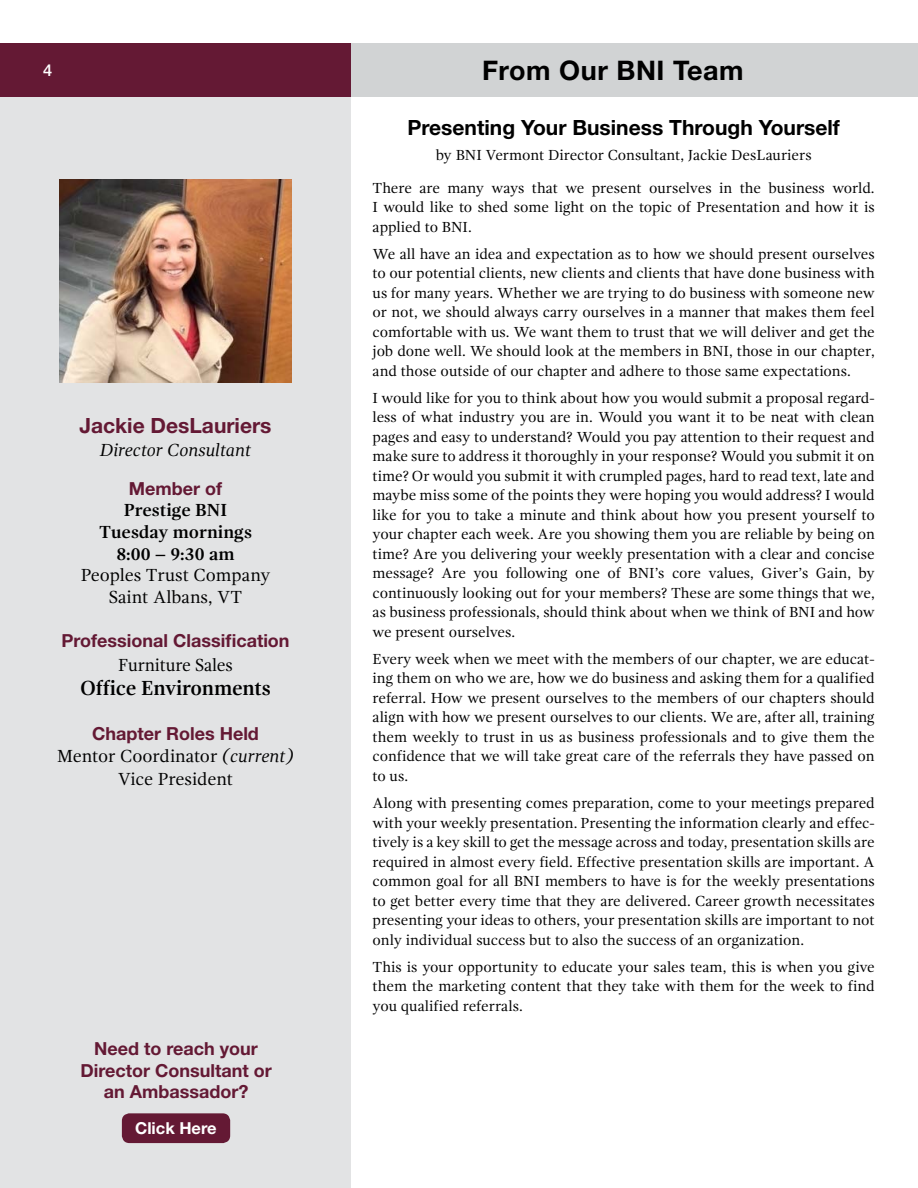
<style>
.page{position:relative;width:918px;height:1188px;background:#fff}
.page>*{position:absolute;margin:0;border:0;box-sizing:border-box;transform-origin:0 0}
.t1{font:700 27px "Helvetica Neue";letter-spacing:.02em;color:#000}
.t2{font:700 21px "Helvetica Neue";color:#000}
.t3{font:700 21px "Gandhi Serif";letter-spacing:-.01em;color:#000}
.t4{font:700 21px "Helvetica Neue";color:#641934}
.t5{font:700 18px/21.6px "Helvetica Neue";color:#641934;text-align:center}
.t6{font:18px/21.6px "Gandhi Serif";letter-spacing:-.005em;color:#000;text-align:center}
.t7{font:700 18px/21.6px "Gandhi Serif";color:#000;text-align:center}
.t8{font:italic 18px "Gandhi Serif";color:#000}
.t9{font:700 16.5px "Helvetica Neue";color:#fff}
.t10{font:500 16.5px "Helvetica Neue";color:#fff}
.t11{font:15px/19.5px "Gandhi Serif";color:#000;text-align:justify}
.s1{font-style:italic}
</style>
<div class="page">
<div style="left:351px;top:43px;width:567px;height:54px;background:#d1d3d4"></div>
<div style="left:0;top:89px;width:351px;height:475px;background:#e2e3e4"></div>
<div style="left:0;top:43px;width:351px;height:54px;background:#641934"></div>
<img style="left:59px;top:179px;width:233px;height:203px">
<div style="left:0;top:401px;width:351px;height:787px;background:#e2e3e4"></div>
<div style="left:122px;top:1113px;width:108px;height:30px;background:#641934;border-radius:8px"></div>
<p class="t10" style="left:43px;top:60px;width:11px">4</p>
<h1 class="t1" style="left:482px;top:53px;width:263px">From Our BNI Team</h1>
<h2 class="t4" style="left:79px;top:413px;width:194px">Jackie DesLauriers</h2>
<p class="t8" style="left:100px;top:440px;width:153px">Director Consultant</p>
<p class="t5" style="left:129px;top:477px;width:95px">Member of</p>
<p class="t7" style="left:99px;top:500px;width:154px">Prestige BNI<br>Tuesday mornings<br>8:00 – 9:30 am</p>
<p class="t6" style="left:81px;top:564px;width:191px">Peoples Trust Company<br>Saint Albans, VT</p>
<p class="t5" style="left:61px;top:629px;width:230px">Professional Classification</p>
<p class="t6" style="left:118px;top:654px;width:116px">Furniture Sales</p>
<h2 class="t3" style="left:80px;top:676px;width:192px">Office Environments</h2>
<p class="t5" style="left:92px;top:722px;width:168px">Chapter Roles Held</p>
<p class="t6" style="left:57px;top:745px;width:238px;line-height:22.5px">Mentor Coordinator <span class="s1">(current)<br></span>Vice President</p>
<p class="t5" style="left:80px;top:1037px;width:193px">Need to reach your<br>Director Consultant or an Ambassador?</p>
<p class="t9" style="left:135px;top:1118px;width:83px">Click Here</p>
<h2 class="t2" style="left:407px;top:114px;width:434px">Presenting Your Business Through Yourself</h2>
<p class="t11" style="left:436px;top:145px;width:377px">by BNI Vermont Director Consultant, Jackie DesLauriers</p>
<p class="t11" style="left:373px;top:178px;width:504px">There are many ways that we present ourselves in the business world.<br>I would like to shed some light on the topic of Presentation and how it is applied to BNI.</p>
<p class="t11" style="left:373px;top:244px;width:504px">We all have an idea and expectation as to how we should present ourselves to our potential clients, new clients and clients that have done business with us for many years. Whether we are trying to do business with someone new or not, we should always carry ourselves in a manner that makes them feel comfortable with us. We want them to trust that we will deliver and get the job done well. We should look at the members in BNI, those in our chapter, and those outside of our chapter and adhere to those same expectations.</p>
<p class="t11" style="left:373px;top:388px;width:504px">I would like for you to think about how you would submit a proposal regard&shy;less of what industry you are in. Would you want it to be neat with clean pages and easy to understand? Would you pay attention to their request and make sure to address it thoroughly in your response? Would you submit it on time? Or would you submit it with crumpled pages, hard to read text, late and maybe miss some of the points they were hoping you would address? I would like for you to take a minute and think about how you present yourself to your chapter each week. Are you showing them you are reliable by being on time? Are you delivering your weekly presentation with a clear and concise message? Are you following one of BNI’s core values, Giver’s Gain, by continuously looking out for your members? These are some things that we, as business professionals, should think about when we think of BNI and how we present ourselves.</p>
<p class="t11" style="left:373px;top:649px;width:504px">Every week when we meet with the members of our chapter, we are educat&shy;ing them on who we are, how we do business and asking them for a qualified referral. How we present ourselves to the members of our chapters should align with how we present ourselves to our clients. We are, after all, training them weekly to trust in us as business professionals and to give them the confidence that we will take great care of the referrals they have passed on to us.</p>
<p class="t11" style="left:373px;top:793px;width:504px">Along with presenting comes preparation, come to your meetings prepared with your weekly presentation. Presenting the information clearly and effec&shy;tively is a key skill to get the message across and today, presentation skills are required in almost every field. Effective presentation skills are important. A common goal for all BNI members to have is for the weekly presentations to get better every time that they are delivered. Career growth necessitates presenting your ideas to others, your presentation skills are important to not only individual success but to also the success of an organization.</p>
<p class="t11" style="left:373px;top:957px;width:504px">This is your opportunity to educate your sales team, this is when you give them the marketing content that they take with them for the week to find you qualified referrals.</p>
</div>
